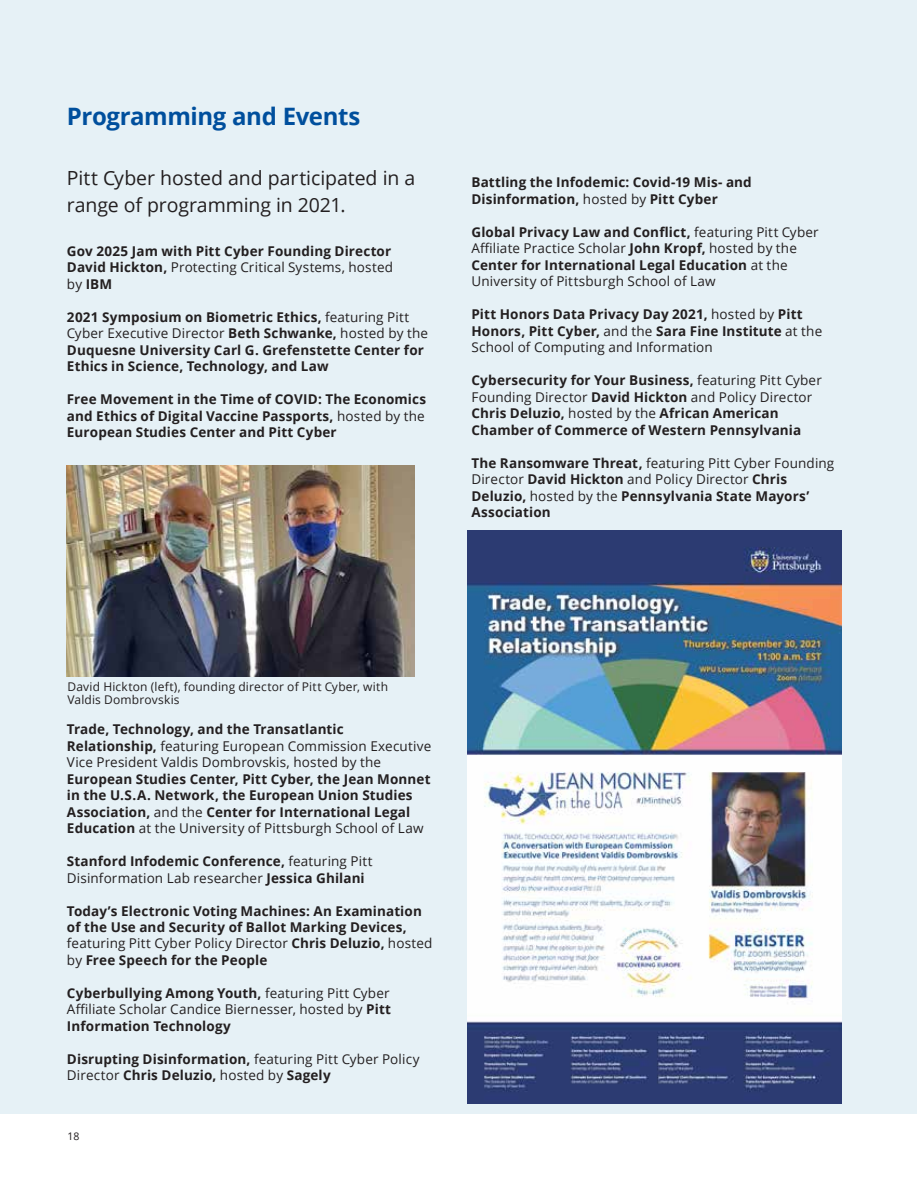
<style>
.page{position:relative;width:918px;height:1188px;background:#fff}
.page>*{position:absolute;margin:0;border:0;box-sizing:border-box;transform-origin:0 0}
.Heading1{font:700 24px "Open Sans";letter-spacing:-.02em;color:#004f9d}
.Lg_Body_text{font:19.5px/27px "Open Sans";letter-spacing:-.005em;color:#231f20}
.Body_text{font:700 13.5px/16.5px "Open Sans";letter-spacing:.01em;color:#231f20}
.Body_text-2{font:13.5px/16.5px "Open Sans";letter-spacing:.01em;color:#231f20}
.t1{font:12px/13.5px "Open Sans";letter-spacing:.015em;color:#231f20}
.t2{font:10.5px "Open Sans";color:#231f20}
.s1{font-weight:400}
.s2{font-weight:700}
</style>
<div class="page">
<div style="left:0;top:0;width:917px;height:1113px;background:#e6f1f6"></div>
<img style="left:67px;top:465px;width:348px;height:211px">
<img style="left:467px;top:530px;width:374px;height:574px">
<p class="Heading1" style="left:67px;top:99px;width:295px">Programming and Events</p>
<p class="Lg_Body_text" style="left:67px;top:164px;width:350px">Pitt Cyber hosted and participated in a range of programming in 2021.</p>
<p class="Body_text" style="left:67px;top:242px;width:328px">Gov 2025 Jam with Pitt Cyber Founding Director<br>David Hickton, <span class="s1">Protecting Critical Systems, hosted by</span> IBM</p>
<p class="Body_text" style="left:67px;top:308px;width:363px">2021 Symposium on Biometric Ethics, <span class="s1">featuring Pitt Cyber Executive Director</span> Beth Schwanke, <span class="s1">hosted by the </span>Duquesne University Carl G. Grefenstette Center for Ethics in Science, Technology, and Law</p>
<p class="Body_text" style="left:67px;top:391px;width:361px;text-align:justify">Free Movement in the Time of COVID: The Economics and Ethics of Digital Vaccine Passports, <span class="s1">hosted by the </span>European Studies Center and Pitt Cyber</p>
<p class="Body_text" style="left:471px;top:174px;width:282px">Battling the Infodemic: Covid-19 Mis- and<br>Disinformation, <span class="s1">hosted by</span> Pitt Cyber</p>
<p class="Body_text-2" style="left:471px;top:223px;width:349px"><span class="s2">Global Privacy Law and Conflict,</span> featuring Pitt Cyber Affiliate Practice Scholar <span class="s2">John Kropf,</span> hosted by the <span class="s2">Center for International Legal Education</span> at the University of Pittsburgh School of Law</p>
<p class="Body_text" style="left:471px;top:306px;width:352px">Pitt Honors Data Privacy Day 2021, <span class="s1">hosted by</span> Pitt<br>Honors, Pitt Cyber, <span class="s1">and the</span> Sara Fine Institute <span class="s1">at the<br>School of Computing and Information</span></p>
<p class="Body_text" style="left:471px;top:372px;width:352px">Cybersecurity for Your Business, <span class="s1">featuring Pitt Cyber Founding Director</span> David Hickton <span class="s1">and Policy Director </span>Chris Deluzio, <span class="s1">hosted by the</span> African American Chamber of Commerce of Western Pennsylvania</p>
<p class="Body_text" style="left:471px;top:454px;width:364px">The Ransomware Threat, <span class="s1">featuring Pitt Cyber Founding Director</span> David Hickton <span class="s1">and Policy Director</span> Chris Deluzio, <span class="s1">hosted by the</span> Pennsylvania State Mayors’ Association</p>
<p class="t1" style="left:68px;top:680px;width:322px">David Hickton (left), founding director of Pitt Cyber, with<br>Valdis Dombrovskis</p>
<p class="Body_text" style="left:67px;top:721px;width:366px">Trade, Technology, and the Transatlantic Relationship, <span class="s1">featuring European Commission Executive Vice President Valdis Dombrovskis, hosted by the </span>European Studies Center, Pitt Cyber, the Jean Monnet in the U.S.A. Network, the European Union Studies Association, <span class="s1">and the</span> Center for International Legal Education <span class="s1">at the University of Pittsburgh School of Law</span></p>
<p class="Body_text" style="left:67px;top:853px;width:307px">Stanford Infodemic Conference, <span class="s1">featuring Pitt<br>Disinformation Lab researcher</span> Jessica Ghilani</p>
<p class="Body_text" style="left:67px;top:902px;width:356px">Today’s Electronic Voting Machines: An Examination of the Use and Security of Ballot Marking Devices,</p>
<p class="Body_text-2" style="left:67px;top:935px;width:367px">featuring Pitt Cyber Policy Director <span class="s2">Chris Deluzio,</span> hosted by <span class="s2">Free Speech for the People</span></p>
<p class="Body_text-2" style="left:67px;top:984px;width:326px;text-align:justify"><span class="s2">Cyberbullying Among Youth,</span> featuring Pitt Cyber Affiliate Scholar Candice Biernesser, hosted by <span class="s2">Pitt Information Technology</span></p>
<p class="Body_text" style="left:67px;top:1050px;width:354px">Disrupting Disinformation, <span class="s1">featuring Pitt Cyber Policy<br>Director</span> Chris Deluzio, <span class="s1">hosted by</span> Sagely</p>
<p class="t2" style="left:68px;top:1129px;width:14px">18</p>
</div>
